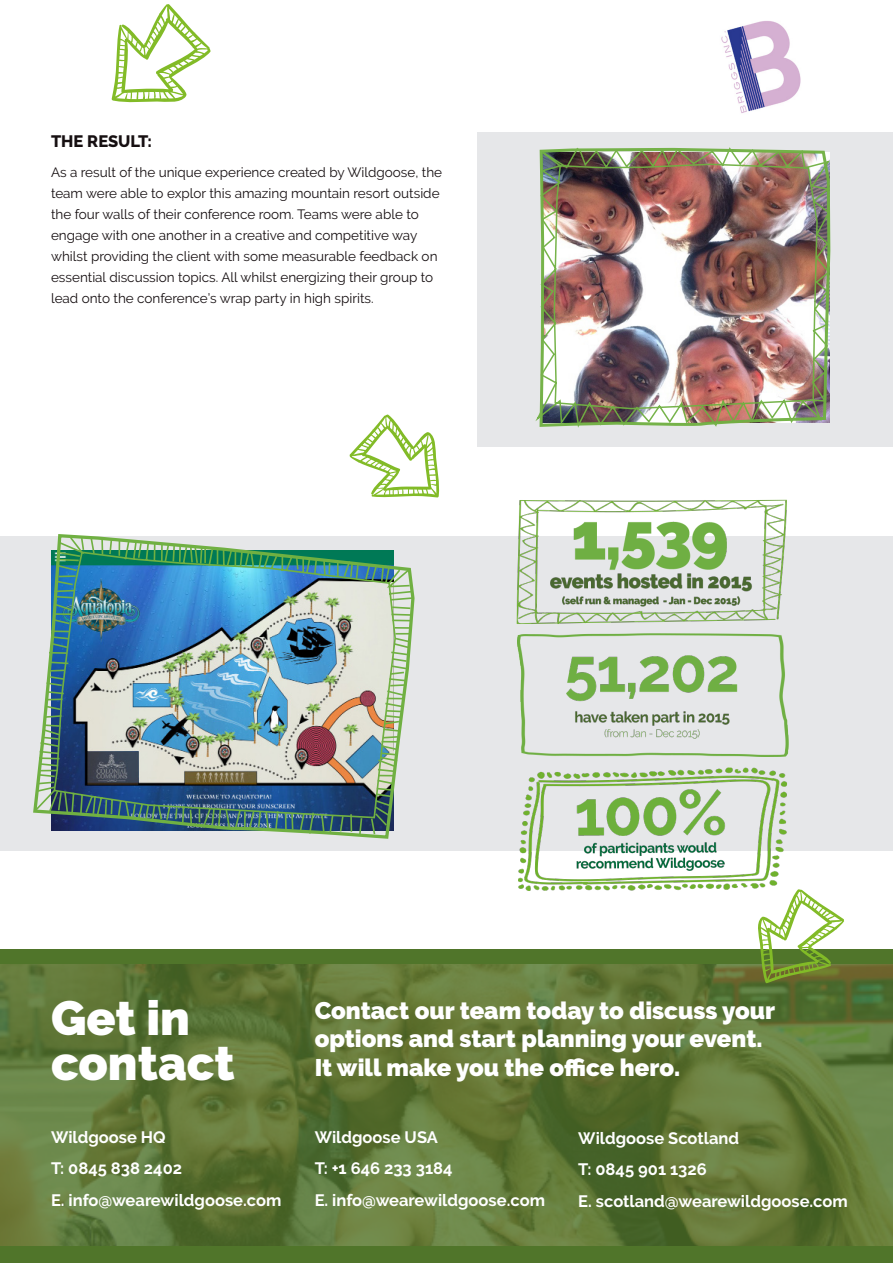
<style>
.page{position:relative;width:893px;height:1263px;background:#fff}
.page>*{position:absolute;margin:0;border:0;box-sizing:border-box;transform-origin:0 0}
.t1{font:900 48px/45px "Raleway";color:#fff}
.t2{font:900 24px/28.5px "Raleway";color:#fff}
.t3{font:700 16.5px "Raleway";color:#fff}
.t4{font:800 16.5px "Raleway";color:#160f11}
.t5{font:13.5px/21px "Raleway";color:#160f11}
</style>
<div class="page">
<div style="left:0;top:536px;width:893px;height:314px;background:#e6e7e9"></div>
<div style="left:477px;top:132px;width:416px;height:314px;background:#e6e7e9"></div>
<svg style="left:112px;top:4px;width:99px;height:99px"></svg>
<div style="left:0;top:1247px;width:893px;height:16px;background:#50752a"></div>
<svg style="left:0;top:963px;width:893px;height:284px;background:#607738"></svg>
<div style="left:0;top:949px;width:893px;height:14px;background:#50752a"></div>
<svg style="left:755px;top:889px;width:89px;height:94px"></svg>
<img style="left:33px;top:535px;width:382px;height:301px">
<img style="left:535px;top:147px;width:296px;height:281px">
<svg style="left:349px;top:414px;width:91px;height:84px"></svg>
<img style="left:721px;top:21px;width:80px;height:92px">
<img style="left:515px;top:767px;width:277px;height:127px">
<img style="left:517px;top:633px;width:272px;height:124px">
<img style="left:516px;top:499px;width:271px;height:125px">
<p class="t4" style="left:51px;top:132px;width:102px">THE RESULT:</p>
<p class="t5" style="left:51px;top:162px;width:393px">As a result of the unique experience created by Wildgoose, the team were able to explor this amazing mountain resort outside the four walls of their conference room. Teams were able to engage with one another in a creative and competitive way whilst providing the client with some measurable feedback on essential discussion topics. All whilst energizing their group to lead onto the conference’s wrap party in high spirits.</p>
<p class="t1" style="left:51px;top:996px;width:185px">Get in contact</p>
<p class="t3" style="left:51px;top:1128px;width:116px">Wildgoose HQ</p>
<p class="t3" style="left:51px;top:1159px;width:133px">T: 0845 838 2402</p>
<p class="t3" style="left:51px;top:1191px;width:232px">E. info@wearewildgoose.com</p>
<p class="t2" style="left:315px;top:996px;width:462px">Contact our team today to discuss your options and start planning your event.<br>It will make you the office hero.</p>
<p class="t3" style="left:315px;top:1128px;width:125px">Wildgoose USA</p>
<p class="t3" style="left:315px;top:1159px;width:139px">T: +1 646 233 3184</p>
<p class="t3" style="left:315px;top:1191px;width:232px">E. info@wearewildgoose.com</p>
<p class="t3" style="left:578px;top:1128px;width:162px">Wildgoose Scotland</p>
<p class="t3" style="left:578px;top:1160px;width:130px">T: 0845 901 1326</p>
<p class="t3" style="left:578px;top:1191px;width:271px">E. scotland@wearewildgoose.com</p>
</div>
